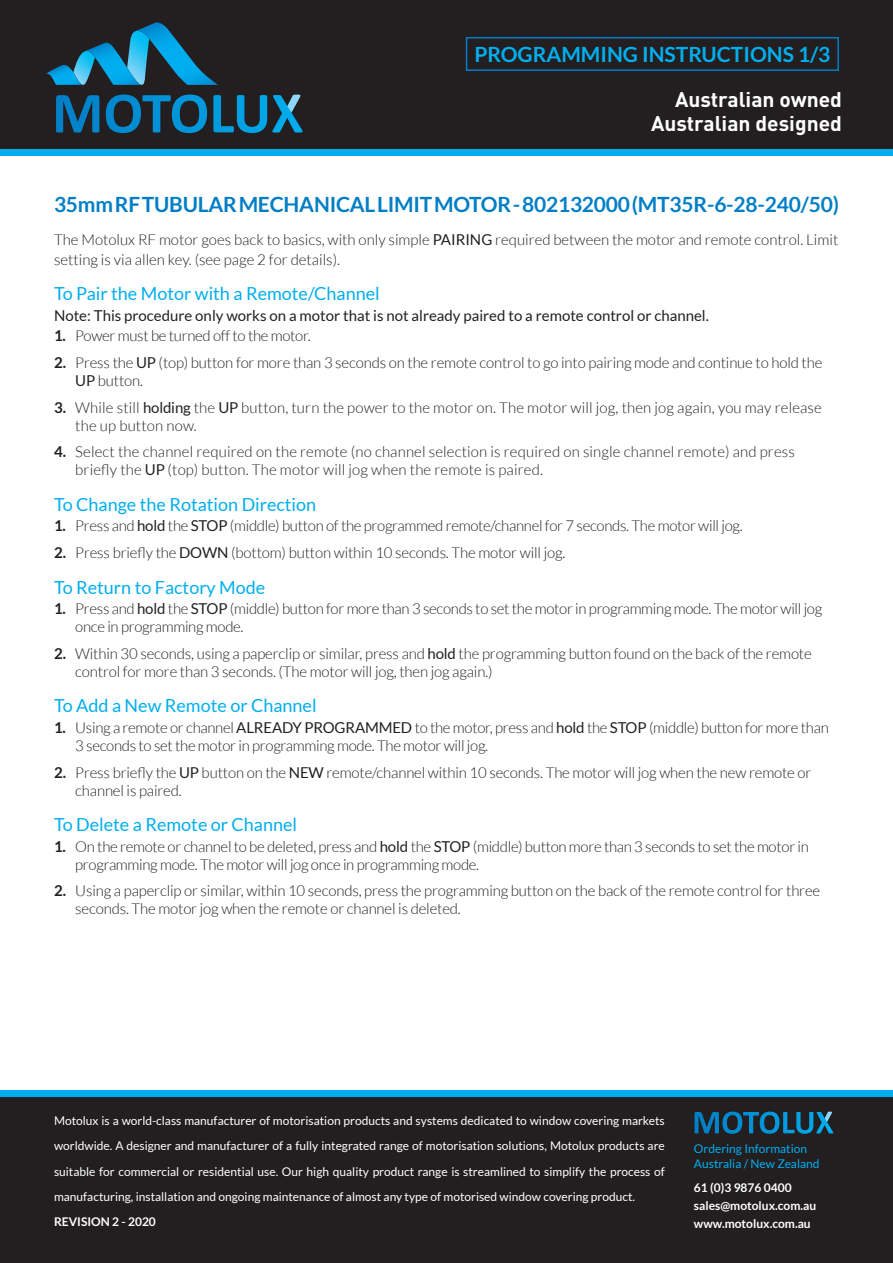
<style>
.page{position:relative;width:893px;height:1263px;background:#fff}
.page>*{position:absolute;margin:0;border:0;box-sizing:border-box;transform-origin:0 0}
.t1{font:700 21px "Lato";letter-spacing:-.01em;color:#007ec5}
.t2{font:700 21px/24px "DIN";color:#fff;text-align:right}
.t3{font:700 21px "Lato";color:#00aeef}
.t4{font:18px "Lato";color:#00aeef}
.t5{font:300 15px/18px "Lato";letter-spacing:-.01em;color:#231f20}
.t6{font:300 15px/18px "Lato";letter-spacing:.01em;color:#231f20}
.t7{font:15px "Lato";color:#231f20}
.t8{font:12px/25.5px "Lato";color:#fff;text-align:justify}
.t9{font:700 12px/18px "Lato";color:#fff}
.t10{font:12px/15px "Lato";color:#00aeef}
.s1{font-weight:400}
.s2{font-weight:700}
</style>
<div class="page">
<div style="left:0;top:1097px;width:893px;height:166px;background:#231f20"></div>
<div style="left:0;top:0;width:893px;height:149px;background:#231f20"></div>
<div style="left:0;top:1090px;width:893px;height:7px;background:#00aeef"></div>
<div style="left:0;top:149px;width:893px;height:7px;background:#00aeef"></div>
<svg style="left:46px;top:22px;width:257px;height:111px"></svg>
<svg style="left:722px;top:1111px;width:111px;height:23px"></svg>
<div style="left:466px;top:37px;width:373px;height:34px;border:2px solid #007ec5"></div>
<h1 class="t3" style="left:474px;top:43px;width:358px">PROGRAMMING INSTRUCTIONS 1/3</h1>
<h1 class="t2" style="left:651px;top:86px;width:192px">Australian owned<br>Australian designed</h1>
<h1 class="t1" style="left:54px;top:192px;width:786px">35mm RF TUBULAR MECHANICAL LIMIT MOTOR - 802132000 (MT35R-6-28-240/50)</h1>
<p class="t5" style="left:54px;top:230px;width:786px;line-height:19.5px">The Motolux RF motor goes back to basics, with only simple <span class="s1">PAIRING</span> required between the motor and remote control. Limit setting is via allen key. (see page 2 for details).</p>
<p class="t4" style="left:54px;top:284px;width:327px">To Pair the Motor with a Remote/Channel</p>
<p class="t5" style="left:54px;top:327px;width:258px"><span class="s2">1.</span> Power must be turned off to the motor.</p>
<p class="t5" style="left:75px;top:354px;width:749px;text-indent:-21px"><span class="s2">2.</span> Press the <span class="s1">UP</span> (top) button for more than 3 seconds on the remote control to go into pairing mode and continue to hold the<br><span class="s1">UP</span> button.</p>
<p class="t6" style="left:75px;top:398px;width:748px;text-indent:-21px"><span class="s2">3.</span> While still <span class="s1">holding</span> the <span class="s1">UP</span> button, turn the power to the motor on. The motor will jog, then jog again, you may release the up button now.</p>
<p class="t6" style="left:75px;top:443px;width:721px;text-indent:-21px"><span class="s2">4.</span> Select the channel required on the remote (no channel selection is required on single channel remote) and press briefly the <span class="s1">UP</span> (top) button. The motor will jog when the remote is paired.</p>
<p class="t7" style="left:54px;top:307px;width:656px">Note: This procedure only works on a motor that is not already paired to a remote control or channel.</p>
<p class="t4" style="left:54px;top:494px;width:264px">To Change the Rotation Direction</p>
<p class="t5" style="left:54px;top:517px;width:690px"><span class="s2">1.</span> Press and <span class="s1">hold</span> the <span class="s1">STOP</span> (middle) button of the programmed remote/channel for 7 seconds. The motor will jog.</p>
<p class="t5" style="left:54px;top:543px;width:513px"><span class="s2">2.</span> Press briefly the <span class="s1">DOWN</span> (bottom) button within 10 seconds. The motor will jog.</p>
<p class="t4" style="left:54px;top:577px;width:213px">To Return to Factory Mode</p>
<p class="t5" style="left:75px;top:600px;width:748px;text-indent:-21px"><span class="s2">1.</span> Press and <span class="s1">hold</span> the <span class="s1">STOP</span> (middle) button for more than 3 seconds to set the motor in programming mode. The motor will jog once in programming mode.</p>
<p class="t5" style="left:75px;top:644px;width:738px;text-indent:-21px"><span class="s2">2.</span> Within 30 seconds, using a paperclip or similar, press and <span class="s1">hold</span> the programming button found on the back of the remote control for more than 3 seconds. (The motor will jog, then jog again.)</p>
<p class="t4" style="left:54px;top:696px;width:264px">To Add a New Remote or Channel</p>
<p class="t5" style="left:75px;top:719px;width:755px;text-indent:-21px"><span class="s2">1.</span> Using a remote or channel <span class="s1">ALREADY PROGRAMMED</span> to the motor, press and <span class="s1">hold</span> the <span class="s1">STOP</span> (middle) button for more than<br>3 seconds to set the motor in programming mode. The motor will jog.</p>
<p class="t5" style="left:75px;top:763px;width:738px;text-indent:-21px"><span class="s2">2.</span> Press briefly the <span class="s1">UP</span> button on the <span class="s1">NEW</span> remote/channel within 10 seconds. The motor will jog when the new remote or channel is paired.</p>
<p class="t4" style="left:54px;top:815px;width:245px">To Delete a Remote or Channel</p>
<p class="t5" style="left:75px;top:837px;width:735px;text-indent:-21px"><span class="s2">1.</span> On the remote or channel to be deleted, press and <span class="s1">hold</span> the <span class="s1">STOP</span> (middle) button more than 3 seconds to set the motor in programming mode. The motor will jog once in programming mode.</p>
<p class="t5" style="left:75px;top:882px;width:746px;text-indent:-21px"><span class="s2">2.</span> Using a paperclip or similar, within 10 seconds, press the programming button on the back of the remote control for three seconds. The motor jog when the remote or channel is deleted.</p>
<p class="t8" style="left:54px;top:1107px;width:612px">Motolux is a world-class manufacturer of motorisation products and systems dedicated to window covering markets worldwide. A designer and manufacturer of a fully integrated range of motorisation solutions, Motolux products are suitable for commercial or residential use. Our high quality product range is streamlined to simplify the process of manufacturing, installation and ongoing maintenance of almost any type of motorised window covering product.</p>
<p class="t9" style="left:54px;top:1212px;width:103px">REVISION 2 - 2020</p>
<p class="t10" style="left:694px;top:1141px;width:127px">Ordering Information<br>Australia / New Zealand</p>
<p class="t9" style="left:694px;top:1178px;width:124px">61 (0)3 9876 0400 sales@motolux.com.au www.motolux.com.au</p>
</div>
